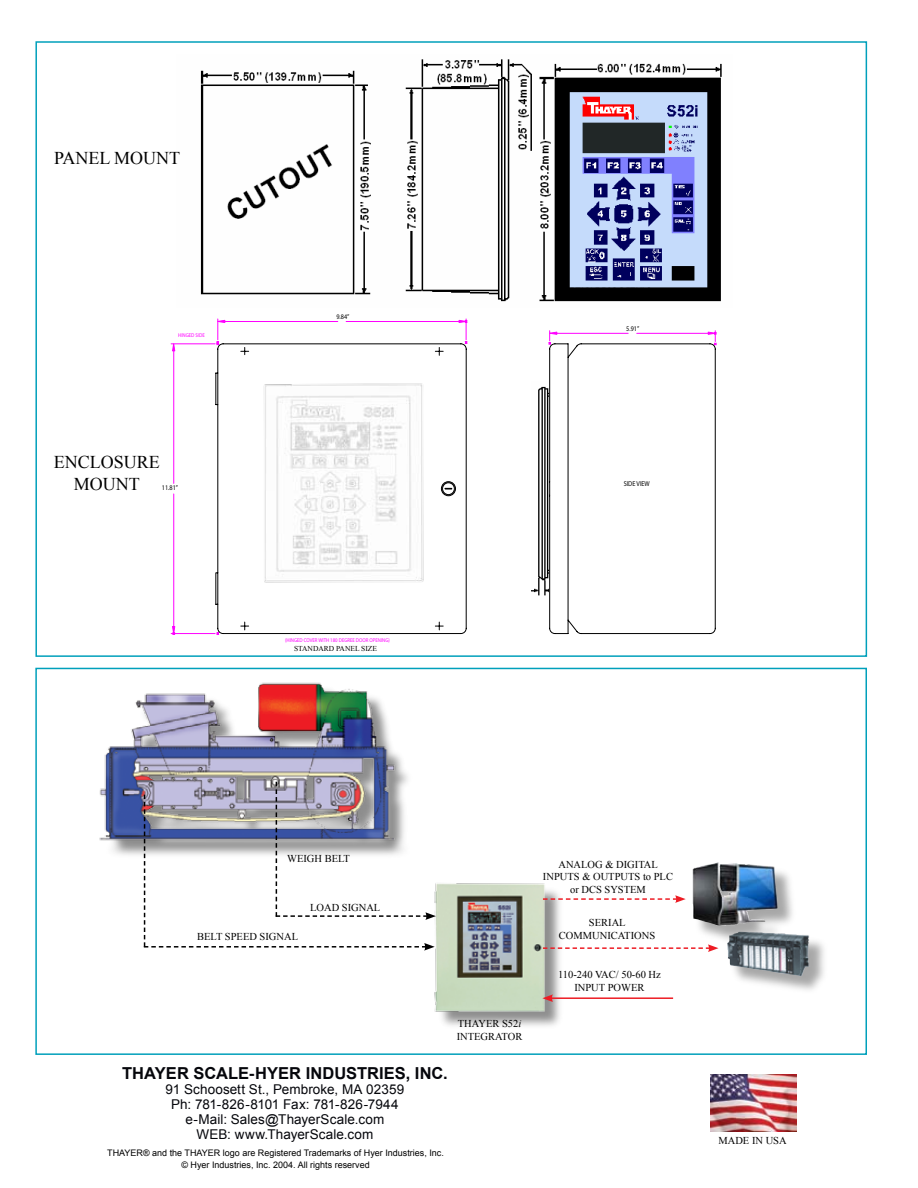
<style>
.page{position:relative;width:918px;height:1188px;background:#fff}
.page>*{position:absolute;margin:0;border:0;box-sizing:border-box;transform-origin:0 0}
.t1{font:18px/21.6px "Times New Roman";color:#000;text-align:center}
.t2{font:700 16.5px "Arial";letter-spacing:.005em;color:#05060b}
.t3{font:13.5px/15px "Arial";letter-spacing:.005em;color:#05060b;text-align:center}
.t4{font:10.5px/12.6px "Times New Roman";color:#000;text-align:center}
.t5{font:9px/12px "Arial";color:#000;text-align:center}
.t6{font:7.5px "Times New Roman";color:#000}
.t7{font:7.05px "Myriad";color:#000;scale:.88 1}
.t8{font:6.9px "Myriad";color:#000;scale:.89 1}
.t9{font:5.55px "Myriad";color:#f0f;scale:.88 1}
.s1{font-style:italic}
</style>
<div class="page">
<img style="left:710px;top:1074px;width:86px;height:58px">
<div style="left:35px;top:668px;width:832px;height:387px;border:2px solid #00a0bb"></div>
<div style="left:437px;top:885px;width:127px;height:146px;background:#000;opacity:.45"></div>
<img style="left:434px;top:883px;width:113px;height:132px">
<div style="left:102px;top:685px;width:312px;height:174px;background:#000;opacity:.45"></div>
<img style="left:99px;top:682px;width:305px;height:163px">
<svg style="left:144px;top:782px;width:292px;height:169px"></svg>
<svg style="left:543px;top:895px;width:143px;height:8px"></svg>
<svg style="left:543px;top:944px;width:175px;height:8px"></svg>
<hr style="left:551px;top:997px;width:122px;height:2px;background:#ed1c24">
<svg style="left:542px;top:994px;width:11px;height:8px"></svg>
<div style="left:728px;top:932px;width:101px;height:64px;background:#000;opacity:.35"></div>
<img style="left:727px;top:932px;width:82px;height:44px">
<div style="left:693px;top:864px;width:105px;height:82px;background:#000;opacity:.35"></div>
<img style="left:693px;top:862px;width:85px;height:64px">
<img style="left:200px;top:59px;width:522px;height:243px">
<svg style="left:171px;top:330px;width:545px;height:305px"></svg>
<svg style="left:544px;top:331px;width:173px;height:15px"></svg>
<svg style="left:215px;top:343px;width:501px;height:291px"></svg>
<img style="left:260px;top:380px;width:168px;height:209px">
<img style="left:531px;top:382px;width:17px;height:218px">
<h1 class="t1" style="left:54px;top:147px;width:128px">PANEL MOUNT</h1>
<p class="t9" style="left:178px;top:333px;width:32px">HINGED SIDE</p>
<h1 class="t1" style="left:54px;top:451px;width:108px">ENCLOSURE<br>MOUNT</h1>
<p class="t7" style="left:162px;top:484px;width:20px">11.81”</p>
<p class="t8" style="left:336px;top:314px;width:16px">9.84”</p>
<p class="t9" style="left:285px;top:638px;width:121px">(HINGED COVER WITH 180 DEGREE DOOR OPENING)</p>
<p class="t6" style="left:294px;top:644px;width:85px">STANDARD PANEL SIZE</p>
<p class="t7" style="left:626px;top:325px;width:16px">5.91”</p>
<p class="t7" style="left:624px;top:480px;width:31px">SIDE VIEW</p>
<p class="t4" style="left:287px;top:852px;width:64px">WEIGH BELT</p>
<p class="t4" style="left:197px;top:930px;width:102px">BELT SPEED SIGNAL</p>
<p class="t4" style="left:310px;top:901px;width:72px">LOAD SIGNAL</p>
<p class="t4" style="left:457px;top:1017px;width:67px;text-align:left">THAYER S52<span class="s1">i<br></span>INTEGRATOR</p>
<h2 class="t2" style="left:122px;top:1062px;width:327px">THAYER SCALE-HYER INDUSTRIES, INC.</h2>
<p class="t3" style="left:166px;top:1081px;width:240px">91 Schoosett St., Pembroke, MA 02359<br>Ph: 781-826-8101 Fax: 781-826-7944 e-Mail: Sales@ThayerScale.com<br>WEB: www.ThayerScale.com</p>
<p class="t5" style="left:107px;top:1147px;width:338px">THAYER® and the THAYER logo are Registered Trademarks of Hyer Industries, Inc. © Hyer Industries, Inc. 2004. All rights reserved</p>
<p class="t4" style="left:543px;top:858px;width:132px">ANALOG &amp; DIGITAL<br>INPUTS &amp; OUTPUTS to PLC or DCS SYSTEM</p>
<p class="t4" style="left:559px;top:916px;width:98px">SERIAL<br>COMMUNICATIONS</p>
<p class="t4" style="left:558px;top:968px;width:104px">110-240 VAC/ 50-60 Hz<br>INPUT POWER</p>
<p class="t4" style="left:718px;top:1134px;width:70px">MADE IN USA</p>
</div>
